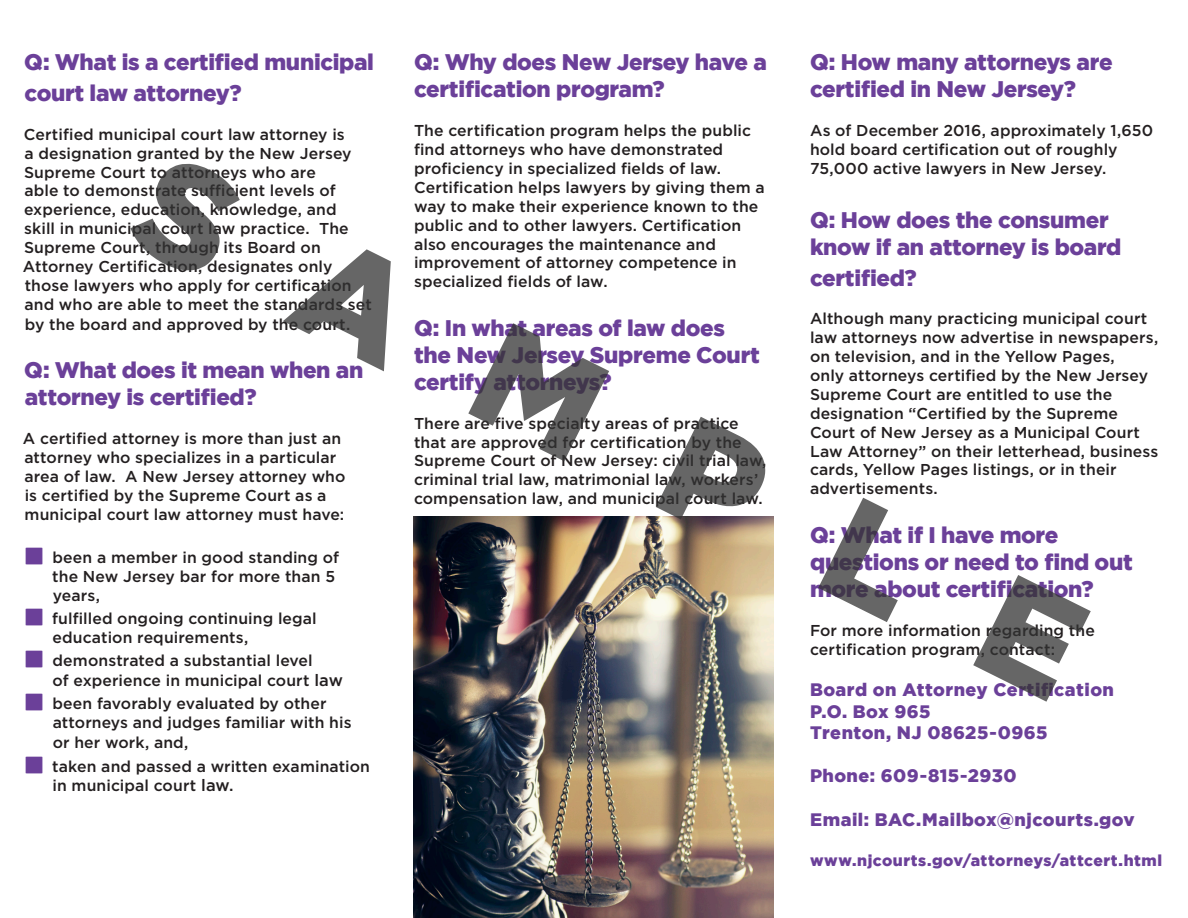
<style>
.page{position:relative;width:1188px;height:918px;background:#fff}
.page>*{position:absolute;margin:0;border:0;box-sizing:border-box;transform-origin:0 0}
.t1{font:900 144px "Gotham";color:#333}
.t2{font:900 22.5px/27px "Gotham";letter-spacing:-.015em;color:#6b4099}
.t3{font:900 18px "Gotham";letter-spacing:.025em;color:#6b4099}
.t4{font:500 15.75px/18.9px "Gotham";letter-spacing:.005em;color:#231f20}
.t5{font:900 15.75px "Gotham";letter-spacing:.03em;color:#6b4099}
.s1{font-size:16.5px}
</style>
<div class="page">
<img style="left:414px;top:516px;width:359px;height:402px">
<p class="t2" style="left:24px;top:47px;width:351px;line-height:30.6px">Q: What is a certified municipal court law attorney?</p>
<p class="t4" style="left:23px;top:124px;width:350px">Certified municipal court law attorney is<br>a designation granted by the New Jersey Supreme Court to attorneys who are<br>able to demonstrate sufficient levels of experience, education, knowledge, and<br>skill in municipal court law practice. The Supreme Court, through its Board on Attorney Certification, designates only those lawyers who apply for certification and who are able to meet the standards set by the board and approved by the court.</p>
<p class="t2" style="left:24px;top:356px;width:341px">Q: What does it mean when an attorney is certified?</p>
<p class="t4" style="left:23px;top:429px;width:324px">A certified attorney is more than just an attorney who specializes in a particular area of law. A New Jersey attorney who is certified by the Supreme Court as a municipal court law attorney must have:</p>
<p class="t4" style="left:52px;top:548px;width:288px">been a member in good standing of the New Jersey bar for more than 5 years,</p>
<p class="t4" style="left:52px;top:609px;width:266px">fulfilled ongoing continuing legal education requirements,</p>
<p class="t4" style="left:53px;top:651px;width:262px">demonstrated a substantial level</p>
<p class="t4" style="left:53px;top:671px;width:292px">of experience in municipal court <span class="s1">law</span></p>
<p class="t4" style="left:53px;top:694px;width:301px;line-height:19.4px">been favorably evaluated by other attorneys and judges familiar with his or her work, and,</p>
<p class="t4" style="left:52px;top:756px;width:319px;line-height:19.8px">taken and passed a written examination in municipal court <span class="s1">law.</span></p>
<p class="t2" style="left:414px;top:48px;width:354px">Q: Why does New Jersey have a certification program?</p>
<p class="t4" style="left:414px;top:121px;width:352px">The certification program helps the public find attorneys who have demonstrated proficiency in specialized fields of law.<br>Certification helps lawyers by giving them a way to make their experience known to the public and to other lawyers. Certification also encourages the maintenance and improvement of attorney competence in specialized fields of law.</p>
<p class="t2" style="left:414px;top:314px;width:347px">Q: In what areas of law does the New Jersey Supreme Court certify attorneys?</p>
<p class="t4" style="left:414px;top:413px;width:354px">There are five specialty areas of practice that are approved for certification by the Supreme Court of New Jersey: civil trial law, criminal trial law, matrimonial law, workers’ compensation law, and municipal court law.</p>
<p class="t2" style="left:810px;top:48px;width:304px">Q: How many attorneys are certified in New Jersey?</p>
<p class="t4" style="left:810px;top:121px;width:345px">As of December 2016, approximately 1,650 hold board certification out of roughly<br>75,000 active lawyers in New Jersey.</p>
<p class="t2" style="left:810px;top:206px;width:313px">Q: How does the consumer know if an attorney is board</p>
<p class="t2" style="left:810px;top:264px;width:108px">certified?</p>
<p class="t4" style="left:810px;top:309px;width:350px">Although many practicing municipal court law attorneys now advertise in newspapers, on television, and in the Yellow Pages,<br>only attorneys certified by the New Jersey Supreme Court are entitled to use the designation “Certified by the Supreme Court of New Jersey as a Municipal Court Law Attorney” on their letterhead, business cards, Yellow Pages listings, or in their advertisements.</p>
<p class="t2" style="left:810px;top:521px;width:324px">Q: What if I have more questions or need to find out more about certification?</p>
<p class="t4" style="left:810px;top:620px;width:286px">For more information regarding the certification program, contact:</p>
<p class="t3" style="left:810px;top:679px;width:306px">Board on Attorney Certification</p>
<p class="t3" style="left:810px;top:701px;width:122px">P.O. Box 965</p>
<p class="t3" style="left:810px;top:722px;width:239px">Trenton, NJ 08625-0965</p>
<p class="t3" style="left:810px;top:766px;width:208px">Phone: 609-815-2930</p>
<p class="t3" style="left:810px;top:809px;width:326px">Email: BAC.Mailbox@njcourts.gov</p>
<p class="t5" style="left:810px;top:851px;width:354px">www.njcourts.gov/attorneys/attcert.html</p>
<h1 class="t1" style="left:185px;top:118px;width:1039px;rotate:27deg">SAMPLE</h1>
</div>
